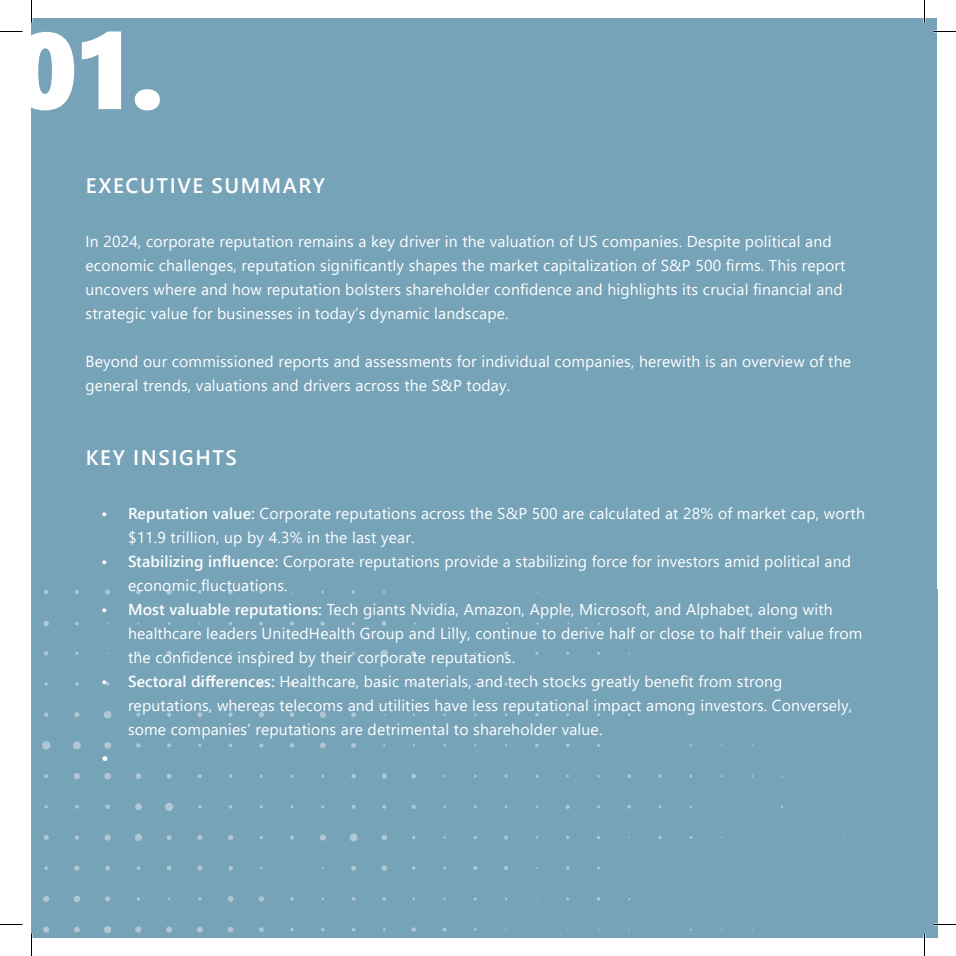
<style>
.page{position:relative;width:956px;height:956px;background:#fff}
.page>*{position:absolute;margin:0;border:0;box-sizing:border-box;transform-origin:0 0}
.t1{font:108.45px "Segoe UI Black";color:#fff}
.t2{font:600 21px "Segoe UI";letter-spacing:.075em;color:#fff}
.t3{font:19.5px "Segoe UI";color:#fff}
.t4{font:15.75px/24px "Segoe UI";letter-spacing:.01em;color:#fff}
.s1{font-weight:600}
</style>
<div class="page">
<div style="left:32px;top:19px;width:905px;height:918px;background:#76a3b8"></div>
<img style="left:32px;top:589px;width:905px;height:348px">
<hr style="left:933px;top:923px;width:23px;height:2px;background:#fff">
<hr style="left:923px;top:0;width:2px;height:23px;background:#fff">
<hr style="left:923px;top:933px;width:2px;height:23px;background:#fff">
<svg style="left:0;top:31px;width:22px;height:1px"></svg>
<svg style="left:933px;top:31px;width:23px;height:1px"></svg>
<svg style="left:0;top:924px;width:22px;height:1px"></svg>
<svg style="left:933px;top:924px;width:23px;height:1px"></svg>
<svg style="left:31px;top:0;width:1px;height:23px"></svg>
<svg style="left:31px;top:933px;width:1px;height:23px"></svg>
<svg style="left:924px;top:0;width:1px;height:23px"></svg>
<svg style="left:924px;top:933px;width:1px;height:23px"></svg>
<h1 class="t1" style="left:13px;top:-8px;width:154px">01.</h1>
<h2 class="t2" style="left:86px;top:166px;width:241px">EXECUTIVE SUMMARY</h2>
<p class="t4" style="left:86px;top:228px;width:762px">In 2024, corporate reputation remains a key driver in the valuation of US companies. Despite political and economic challenges, reputation significantly shapes the market capitalization of S&amp;P 500 firms. This report uncovers where and how reputation bolsters shareholder confidence and highlights its crucial financial and strategic value for businesses in today’s dynamic landscape.</p>
<p class="t4" style="left:86px;top:348px;width:767px">Beyond our commissioned reports and assessments for individual companies, herewith is an overview of the general trends, valuations and drivers across the S&amp;P today.</p>
<h2 class="t2" style="left:86px;top:438px;width:153px">KEY INSIGHTS</h2>
<p class="t4" style="left:128px;top:500px;width:738px;text-indent:-27px"><span class="s1">• Reputation value:</span> Corporate reputations across the S&amp;P 500 are calculated at 28% of market cap, worth $11.9 trillion, up by 4.3% in the last year.</p>
<p class="t4" style="left:128px;top:548px;width:724px;text-indent:-27px"><span class="s1">• Stabilizing influence:</span> Corporate reputations provide a stabilizing force for investors amid political and economic fluctuations.</p>
<p class="t4" style="left:128px;top:596px;width:736px;text-indent:-27px"><span class="s1">• Most valuable reputations:</span> Tech giants Nvidia, Amazon, Apple, Microsoft, and Alphabet, along with healthcare leaders UnitedHealth Group and Lilly, continue to derive half or close to half their value from the confidence inspired by their corporate reputations.</p>
<p class="t4" style="left:128px;top:668px;width:726px;text-indent:-27px"><span class="s1">• Sectoral differences:</span> Healthcare, basic materials, and tech stocks greatly benefit from strong reputations, whereas telecoms and utilities have less reputational impact among investors. Conversely, some companies’ reputations are detrimental to shareholder value.</p>
<p class="t3" style="left:101px;top:740px;width:9px">•</p>
</div>
